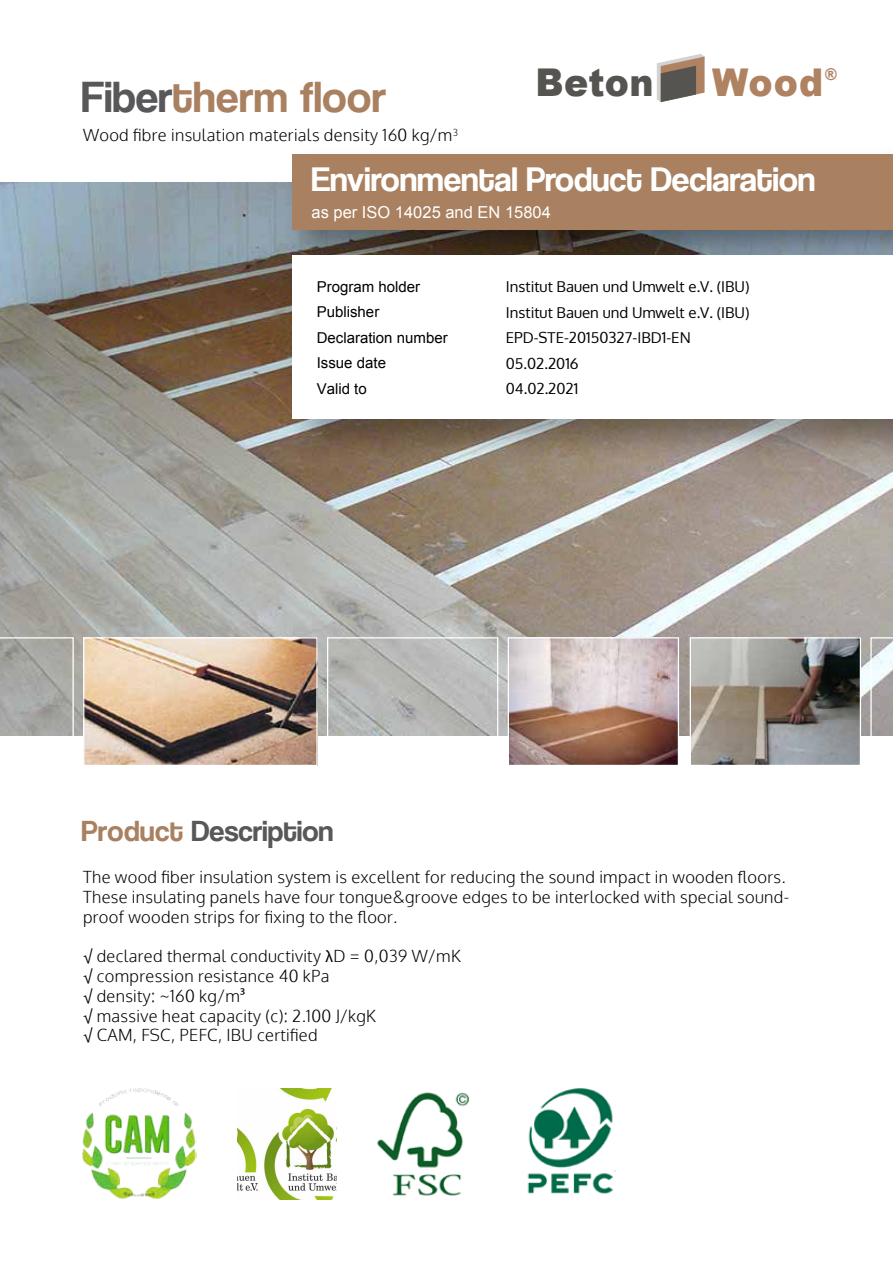
<style>
.page{position:relative;width:893px;height:1263px;background:#fff}
.page>*{position:absolute;margin:0;border:0;box-sizing:border-box;transform-origin:0 0}
.t1{font:45px "Coolvetica Rg";letter-spacing:.015em;color:#a98060}
.t2{font:900 38.25px "Arial";letter-spacing:.005em;color:#555450;scale:.95 1}
.t3{font:900 38.25px "Arial";color:#af8261;scale:.95 1}
.t4{font:35.1px "Coolvetica Rg";color:#fff}
.t5{font:30px "Coolvetica Rg";color:#58585a}
.t6{font:300 16.5px/19.8px "Oxygen";letter-spacing:.02em;color:#000}
.t7{font:16.5px "Arial";color:#fff}
.t8{font:900 16.35px "Arial";color:#af8261;scale:.95 1}
.t9{font:15px/25.5px "Oxygen";color:#000}
.t10{font:15px/25.5px "Arial";color:#000}
.s1{color:#58585a}
.s2{color:#a98060}
.s3{font-family:"Myriad Pro";font-weight:400}
</style>
<div class="page">
<img style="left:0;top:183px;width:893px;height:553px">
<img style="left:85px;top:639px;width:231px;height:125px">
<div style="left:83px;top:637px;width:235px;height:129px;border:1px solid #fff"></div>
<div style="left:327px;top:637px;width:171px;height:129px;border:1px solid #fff"></div>
<svg style="left:0;top:637px;width:74px;height:99px;background:#a8a8a5"></svg>
<svg style="left:870px;top:637px;width:23px;height:99px"></svg>
<img style="left:510px;top:639px;width:167px;height:125px">
<div style="left:508px;top:637px;width:171px;height:129px;border:1px solid #fff"></div>
<img style="left:692px;top:639px;width:167px;height:125px">
<div style="left:690px;top:637px;width:171px;height:129px;border:1px solid #fff"></div>
<img style="left:277px;top:154px;width:616px;height:80px">
<div style="left:292px;top:155px;width:601px;height:75px;background:#a98060"></div>
<img style="left:271px;top:234px;width:622px;height:241px">
<div style="left:292px;top:255px;width:601px;height:164px;background:#fff"></div>
<svg style="left:237px;top:1088px;width:100px;height:111px"></svg>
<img style="left:82px;top:1088px;width:114px;height:111px">
<img style="left:377px;top:1092px;width:93px;height:104px">
<img style="left:527px;top:1088px;width:89px;height:106px">
<svg style="left:657px;top:54px;width:48px;height:48px"></svg>
<h2 class="t2" style="left:536px;top:55px;width:126px">Beton</h2>
<h2 class="t3" style="left:712px;top:55px;width:119px">Wood</h2>
<p class="t8" style="left:825px;top:63px;width:15px">®</p>
<h1 class="t1" style="left:82px;top:71px;width:306px"><span class="s1">Fiber</span>therm floor</h1>
<p class="t6" style="left:83px;top:126px;width:376px">Wood fibre insulation materials density 160 kg/m<sup>3</sup></p>
<h3 class="t4" style="left:311px;top:159px;width:505px">Environmental Product Declaration</h3>
<p class="t7" style="left:311px;top:201px;width:241px">as per ISO 14025 and EN 15804</p>
<p class="t10" style="left:317px;top:274px;width:132px">Program holder<br>Publisher<br>Declaration number<br>Issue date<br>Valid to</p>
<p class="t9" style="left:506px;top:274px;width:245px">Institut Bauen und Umwelt e.V. (IBU)<br>Institut Bauen und Umwelt e.V. (IBU)<br>EPD-STE-20150327-IBD1-EN<br>05.02.2016<br>04.02.2021</p>
<h3 class="t5" style="left:82px;top:813px;width:253px"><span class="s2">Product</span> Description</h3>
<p class="t6" style="left:83px;top:868px;width:708px">The wood fiber insulation system is excellent for reducing the sound impact in wooden floors.<br>These insulating panels have four tongue&amp;groove edges to be interlocked with special sound&shy;proof wooden strips for fixing to the floor.</p>
<p class="t6" style="left:83px;top:947px;width:379px"><span class="s3">√</span> declared thermal conductivity <span class="s3">λ</span>D = 0,039 W/mK <span class="s3">√</span> compression resistance 40 kPa<br><span class="s3">√</span> density: ~160 kg/m<span class="s3">³<br>√</span> massive heat capacity (c): 2.100 J/kgK<br><span class="s3">√</span> CAM, FSC, PEFC, IBU certified</p>
</div>
